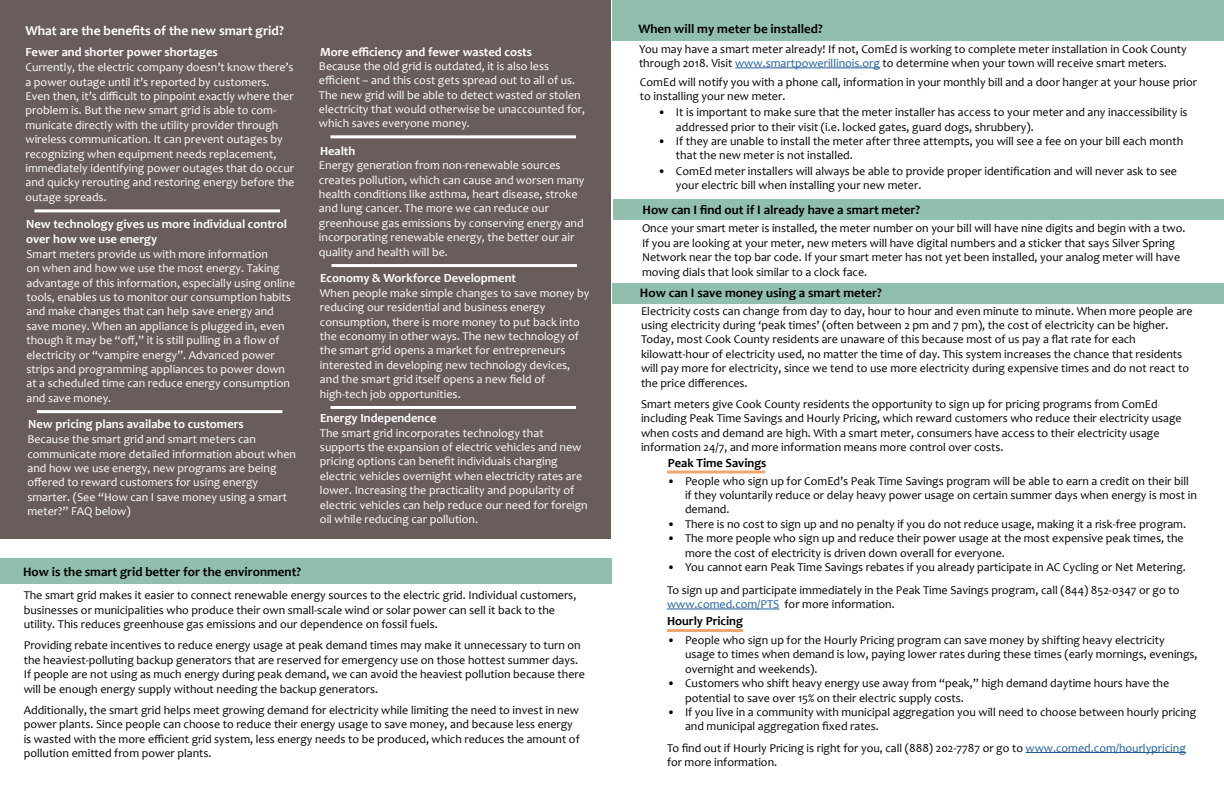
<style>
.page{position:relative;width:1224px;height:792px;background:#fff}
.page>*{position:absolute;margin:0;border:0;box-sizing:border-box;transform-origin:0 0}
.t1{font:700 13.5px "Candara";color:#fff}
.t2{font:700 13px "Candara";color:#000}
.t3{font:700 12.5px/15px "Candara";color:#fff}
.t4{font:700 12.5px "Candara";color:#000}
.t5{font:12px/14.4px "Candara";color:#000}
.t6{font:12px/14.4px "Candara";color:#fff}
.s1{color:#215e9e}
</style>
<div class="page">
<div style="left:612px;top:283px;width:612px;height:20px;background:#91bfad"></div>
<div style="left:613px;top:199px;width:611px;height:20px;background:#91bfad"></div>
<div style="left:612px;top:0;width:612px;height:40px;background:#91bfad"></div>
<div style="left:0;top:558px;width:612px;height:25px;background:#91bfad"></div>
<div style="left:0;top:1px;width:611px;height:538px;background:#695d5b"></div>
<hr style="left:735px;top:68px;width:145px;height:1px;background:#215e9e">
<hr style="left:667px;top:609px;width:112px;height:1px;background:#215e9e">
<hr style="left:1026px;top:752px;width:160px;height:1px;background:#215e9e">
<hr style="left:34px;top:209px;width:246px;height:3px;background:#fff">
<hr style="left:37px;top:410px;width:245px;height:3px;background:#fff">
<hr style="left:330px;top:135px;width:246px;height:3px;background:#fff">
<hr style="left:331px;top:264px;width:246px;height:3px;background:#fff">
<hr style="left:330px;top:406px;width:246px;height:3px;background:#fff">
<svg style="left:667px;top:470px;width:98px;height:4px"></svg>
<hr style="left:667px;top:629px;width:76px;height:3px;background:#eea770">
<p class="t1" style="left:25px;top:22px;width:260px">What are the benefits of the new smart grid?</p>
<p class="t3" style="left:25px;top:44px;width:194px">Fewer and shorter power shortages</p>
<p class="t6" style="left:25px;top:60px;width:270px">Currently, the electric company doesn’t know there’s a power outage until it’s reported by customers.<br>Even then, it’s difficult to pinpoint exactly where ther problem is. But the new smart grid is able to com&shy;municate directly with the utility provider through wireless communication. It can prevent outages by recognizing when equipment needs replacement, immediately identifying power outages that do occur and quicky rerouting and restoring energy before the outage spreads.</p>
<p class="t3" style="left:26px;top:216px;width:262px">New technology gives us more individual control over how we use energy</p>
<p class="t6" style="left:26px;top:247px;width:270px">Smart meters provide us with more information<br>on when and how we use the most energy. Taking advantage of this information, especially using online tools, enables us to monitor our consumption habits and make changes that can help save energy and save money. When an appliance is plugged in, even though it may be “off,” it is still pulling in a flow of electricity or “vampire energy”. Advanced power strips and programming appliances to power down at a scheduled time can reduce energy consumption and save money.</p>
<p class="t6" style="left:27px;top:432px;width:270px">Because the smart grid and smart meters can communicate more detailed information about when and how we use energy, new programs are being offered to reward customers for using energy smarter. (See “How can I save money using a smart meter?” FAQ below)</p>
<p class="t3" style="left:28px;top:416px;width:217px">New pricing plans availabe to customers</p>
<p class="t2" style="left:23px;top:563px;width:279px">How is the smart grid better for the environment?</p>
<p class="t3" style="left:320px;top:44px;width:214px">More efficiency and fewer wasted costs</p>
<p class="t6" style="left:319px;top:59px;width:268px">Because the old grid is outdated, it is also less efficient – and this cost gets spread out to all of us.<br>The new grid will be able to detect wasted or stolen electricity that would otherwise be unaccounted for, which saves everyone money.</p>
<p class="t6" style="left:319px;top:158px;width:267px">Energy generation from non-renewable sources creates pollution, which can cause and worsen many health conditions like asthma, heart disease, stroke and lung cancer. The more we can reduce our greenhouse gas emissions by conserving energy and incorporating renewable energy, the better our air quality and health will be.</p>
<p class="t6" style="left:320px;top:286px;width:271px">When people make simple changes to save money by reducing our residential and business energy consumption, there is more money to put back into the economy in other ways. The new technology of the smart grid opens a market for entrepreneurs interested in developing new technology devices, and the smart grid itself opens a new field of high-tech job opportunities.</p>
<p class="t6" style="left:320px;top:425px;width:269px">The smart grid incorporates technology that supports the expansion of electric vehicles and new pricing options can benefit individuals charging electric vehicles overnight when electricity rates are lower. Increasing the practicality and popularity of electric vehicles can help reduce our need for foreign oil while reducing car pollution.</p>
<p class="t3" style="left:320px;top:143px;width:37px">Health</p>
<p class="t3" style="left:320px;top:270px;width:198px">Economy &amp; Workforce Development</p>
<p class="t3" style="left:320px;top:410px;width:118px">Energy Independence</p>
<p class="t5" style="left:24px;top:588px;width:554px">The smart grid makes it easier to connect renewable energy sources to the electric grid. Individual customers, businesses or municipalities who produce their own small-scale wind or solar power can sell it back to the utility. This reduces greenhouse gas emissions and our dependence on fossil fuels.</p>
<p class="t5" style="left:24px;top:638px;width:563px">Providing rebate incentives to reduce energy usage at peak demand times may make it unnecessary to turn on the heaviest-polluting backup generators that are reserved for emergency use on those hottest summer days.<br>If people are not using as much energy during peak demand, we can avoid the heaviest pollution because there will be enough energy supply without needing the backup generators.</p>
<p class="t5" style="left:24px;top:703px;width:558px">Additionally, the smart grid helps meet growing demand for electricity while limiting the need to invest in new power plants. Since people can choose to reduce their energy usage to save money, and because less energy is wasted with the more efficient grid system, less energy needs to be produced, which reduces the amount of pollution emitted from power plants.</p>
<p class="t2" style="left:639px;top:20px;width:186px">When will my meter be installed?</p>
<p class="t5" style="left:639px;top:41px;width:549px">You may have a smart meter already! If not, ComEd is working to complete meter installation in Cook County through 2018. Visit <span class="s1">www.smartpowerillinois.org</span> to determine when your town will receive smart meters.</p>
<p class="t5" style="left:640px;top:74px;width:559px">ComEd will notify you with a phone call, information in your monthly bill and a door hanger at your house prior to installing your new meter.</p>
<p class="t5" style="left:676px;top:105px;width:513px;text-indent:-18px">• It is important to make sure that the meter installer has access to your meter and any inaccessibility is addressed prior to their visit (i.e. locked gates, guard dogs, shrubbery).</p>
<p class="t5" style="left:676px;top:134px;width:509px;text-indent:-18px">• If they are unable to install the meter after three attempts, you will see a fee on your bill each month that the new meter is not installed.</p>
<p class="t5" style="left:676px;top:163px;width:503px;text-indent:-18px">• ComEd meter installers will always be able to provide proper identification and will never ask to see your electric bill when installing your new meter.</p>
<p class="t5" style="left:642px;top:221px;width:545px">Once your smart meter is installed, the meter number on your bill will have nine digits and begin with a two.<br>If you are looking at your meter, new meters will have digital numbers and a sticker that says Silver Spring Network near the top bar code. If your smart meter has not yet been installed, your analog meter will have moving dials that look similar to a clock face.</p>
<p class="t5" style="left:641px;top:303px;width:553px">Electricity costs can change from day to day, hour to hour and even minute to minute. When more people are using electricity during ‘peak times’ (often between 2 pm and 7 pm), the cost of electricity can be higher.<br>Today, most Cook County residents are unaware of this because most of us pay a flat rate for each kilowatt-hour of electricity used, no matter the time of day. This system increases the chance that residents will pay more for electricity, since we tend to use more electricity during expensive times and do not react to the price differences.</p>
<p class="t5" style="left:641px;top:397px;width:542px">Smart meters give Cook County residents the opportunity to sign up for pricing programs from ComEd including Peak Time Savings and Hourly Pricing, which reward customers who reduce their electricity usage when costs and demand are high. With a smart meter, consumers have access to their electricity usage information 24/7, and more information means more control over costs.</p>
<p class="t5" style="left:685px;top:473px;width:513px;text-indent:-18px">• People who sign up for ComEd’s Peak Time Savings program will be able to earn a credit on their bill if they voluntarily reduce or delay heavy power usage on certain summer days when energy is most in demand.</p>
<p class="t5" style="left:667px;top:517px;width:521px">• There is no cost to sign up and no penalty if you do not reduce usage, making it a risk-free program.</p>
<p class="t5" style="left:685px;top:531px;width:500px;text-indent:-18px">• The more people who sign up and reduce their power usage at the most expensive peak times, the more the cost of electricity is driven down overall for everyone.</p>
<p class="t5" style="left:667px;top:556px;width:520px;line-height:22.8px">• You cannot earn Peak Time Savings rebates if you already participate in AC Cycling or Net Metering.<br>To sign up and participate immediately in the Peak Time Savings program, call (844) 852-0347 or go to</p>
<p class="t5" style="left:667px;top:597px;width:229px"><span class="s1">www.comed.com/PTS</span> for more information.</p>
<p class="t5" style="left:685px;top:633px;width:514px;text-indent:-18px">• People who sign up for the Hourly Pricing program can save money by shifting heavy electricity usage to times when demand is low, paying lower rates during these times (early mornings, evenings, overnight and weekends).</p>
<p class="t5" style="left:685px;top:676px;width:486px;text-indent:-18px">• Customers who shift heavy energy use away from “peak,” high demand daytime hours have the potential to save over 15% on their electric supply costs.</p>
<p class="t5" style="left:685px;top:705px;width:513px;text-indent:-18px">• If you live in a community with municipal aggregation you will need to choose between hourly pricing and municipal aggregation fixed rates.</p>
<p class="t5" style="left:667px;top:741px;width:520px">To find out if Hourly Pricing is right for you, call (888) 202-7787 or go to <span class="s1">www.comed.com/hourlypricing </span>for more information.</p>
<p class="t2" style="left:643px;top:201px;width:279px">How can I find out if I already have a smart meter?</p>
<p class="t2" style="left:640px;top:285px;width:243px">How can I save money using a smart meter?</p>
<p class="t4" style="left:668px;top:455px;width:100px">Peak Time Savings</p>
<p class="t4" style="left:667px;top:613px;width:78px">Hourly Pricing</p>
</div>
